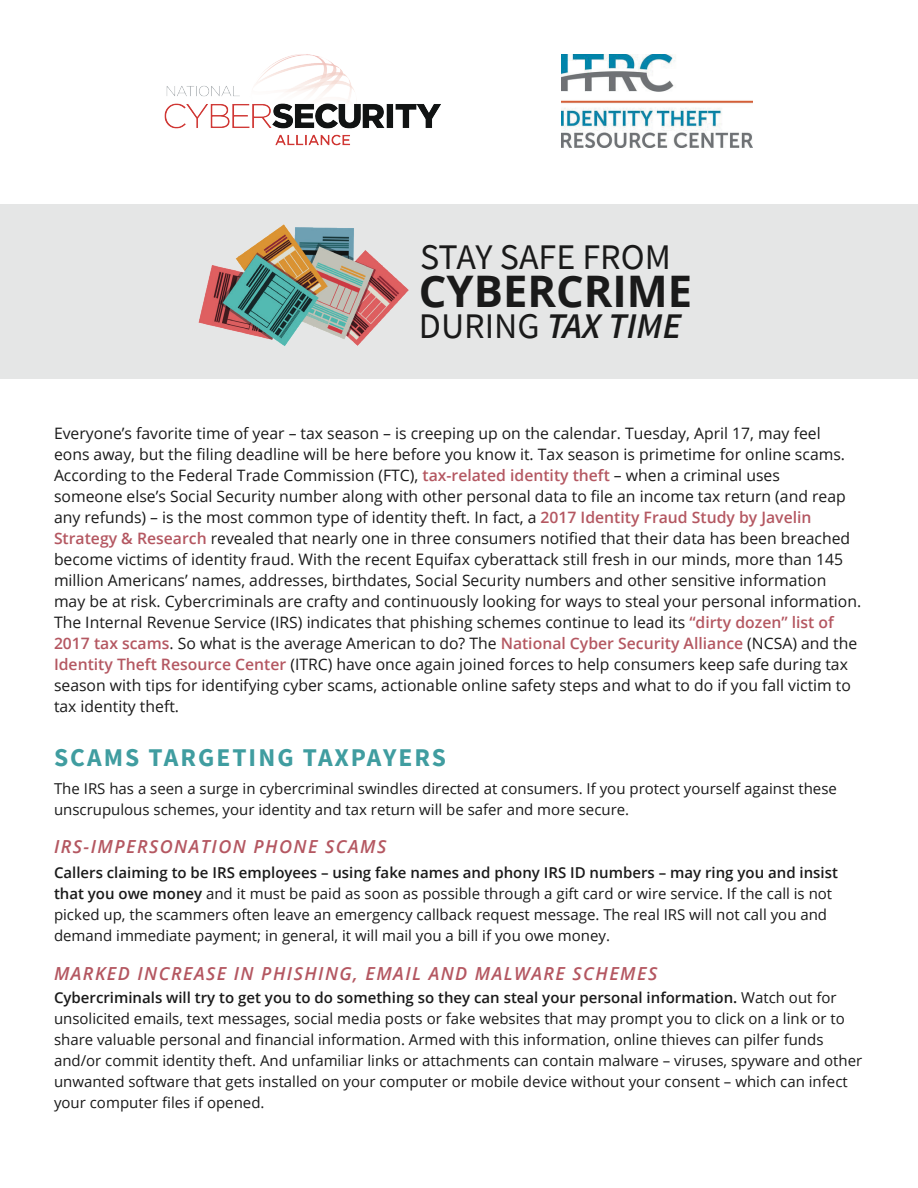
<style>
.page{position:relative;width:918px;height:1188px;background:#fff}
.page>*{position:absolute;margin:0;border:0;box-sizing:border-box;transform-origin:0 0}
.t1{font:700 43.5px "Open Sans";color:#1a1a1a}
.t2{font:italic 600 36px "Source Sans Pro";color:#1a1a1a}
.t3{font:36px "Source Sans Pro";color:#1a1a1a}
.t4{font:700 25.5px "Source Sans Pro";letter-spacing:.08em;color:#409da0}
.t5{font:italic 600 18px "Open Sans";letter-spacing:.08em;color:#b45761}
.t6{font:15.75px/21px "Open Sans";color:#1a1a1a}
.t7{font:15px/21px "Open Sans";color:#1a1a1a}
.s1{font-weight:400;font-style:normal}
.s2{font-weight:600;color:#b45761}
.s3{font-weight:600}
</style>
<div class="page">
<div style="left:0;top:205px;width:918px;height:174px;background:#e5e6e6"></div>
<img style="left:164px;top:54px;width:277px;height:92px">
<img style="left:198px;top:224px;width:211px;height:122px">
<img style="left:562px;top:54px;width:190px;height:93px">
<p class="t3" style="left:420px;top:234px;width:252px">STAY SAFE FROM</p>
<p class="t1" style="left:419px;top:261px;width:275px">CYBERCRIME</p>
<p class="t2" style="left:419px;top:302px;width:264px"><span class="s1">DURING</span> TAX TIME</p>
<p class="t6" style="left:54px;top:422px;width:768px">Everyone’s favorite time of year – tax season – is creeping up on the calendar. Tuesday, April 17, may feel</p>
<p class="t6" style="left:54px;top:443px;width:793px">eons away, but the filing deadline will be here before you know it. Tax season is primetime for online scams.</p>
<p class="t6" style="left:54px;top:464px;width:727px">According to the Federal Trade Commission (FTC), <span class="s2">tax-related identity theft</span> – when a criminal uses</p>
<p class="t6" style="left:54px;top:485px;width:809px">someone else’s Social Security number along with other personal data to file an income tax return (and reap any refunds) – is the most common type of identity theft. In fact, a <span class="s2">2017 Identity Fraud Study by Javelin Strategy &amp; Research</span> revealed that nearly one in three consumers notified that their data has been breached become victims of identity fraud. With the recent Equifax cyberattack still fresh in our minds, more than 145 million Americans’ names, addresses, birthdates, Social Security numbers and other sensitive information may be at risk. Cybercriminals are crafty and continuously looking for ways to steal your personal information.<br>The Internal Revenue Service (IRS) indicates that phishing schemes continue to lead its <span class="s2">“dirty dozen” list of 2017 tax scams</span>. So what is the average American to do? The <span class="s2">National Cyber Security Alliance</span> (NCSA) and the <span class="s2">Identity Theft Resource Center</span> (ITRC) have once again joined forces to help consumers keep safe during tax season with tips for identifying cyber scams, actionable online safety steps and what to do if you fall victim to tax identity theft.</p>
<p class="t4" style="left:54px;top:740px;width:394px">SCAMS TARGETING TAXPAYERS</p>
<p class="t7" style="left:54px;top:777px;width:784px">The IRS has a seen a surge in cybercriminal swindles directed at consumers. If you protect yourself against these unscrupulous schemes, your identity and tax return will be safer and more secure.</p>
<p class="t5" style="left:54px;top:834px;width:334px">IRS-IMPERSONATION PHONE SCAMS</p>
<p class="t7" style="left:54px;top:862px;width:785px"><span class="s3">Callers claiming to be IRS employees – using fake names and phony IRS ID numbers – may ring you and insist that you owe money</span> and it must be paid as soon as possible through a gift card or wire service. If the call is not picked up, the scammers often leave an emergency callback request message. The real IRS will not call you and demand immediate payment; in general, it will mail you a bill if you owe money.</p>
<p class="t5" style="left:54px;top:961px;width:605px">MARKED INCREASE IN PHISHING, EMAIL AND MALWARE SCHEMES</p>
<p class="t7" style="left:54px;top:987px;width:810px"><span class="s3">Cybercriminals will try to get you to do something so they can steal your personal information.</span> Watch out for unsolicited emails, text messages, social media posts or fake websites that may prompt you to click on a link or to share valuable personal and financial information. Armed with this information, online thieves can pilfer funds and/or commit identity theft. And unfamiliar links or attachments can contain malware – viruses, spyware and other unwanted software that gets installed on your computer or mobile device without your consent – which can infect your computer files if opened.</p>
</div>
